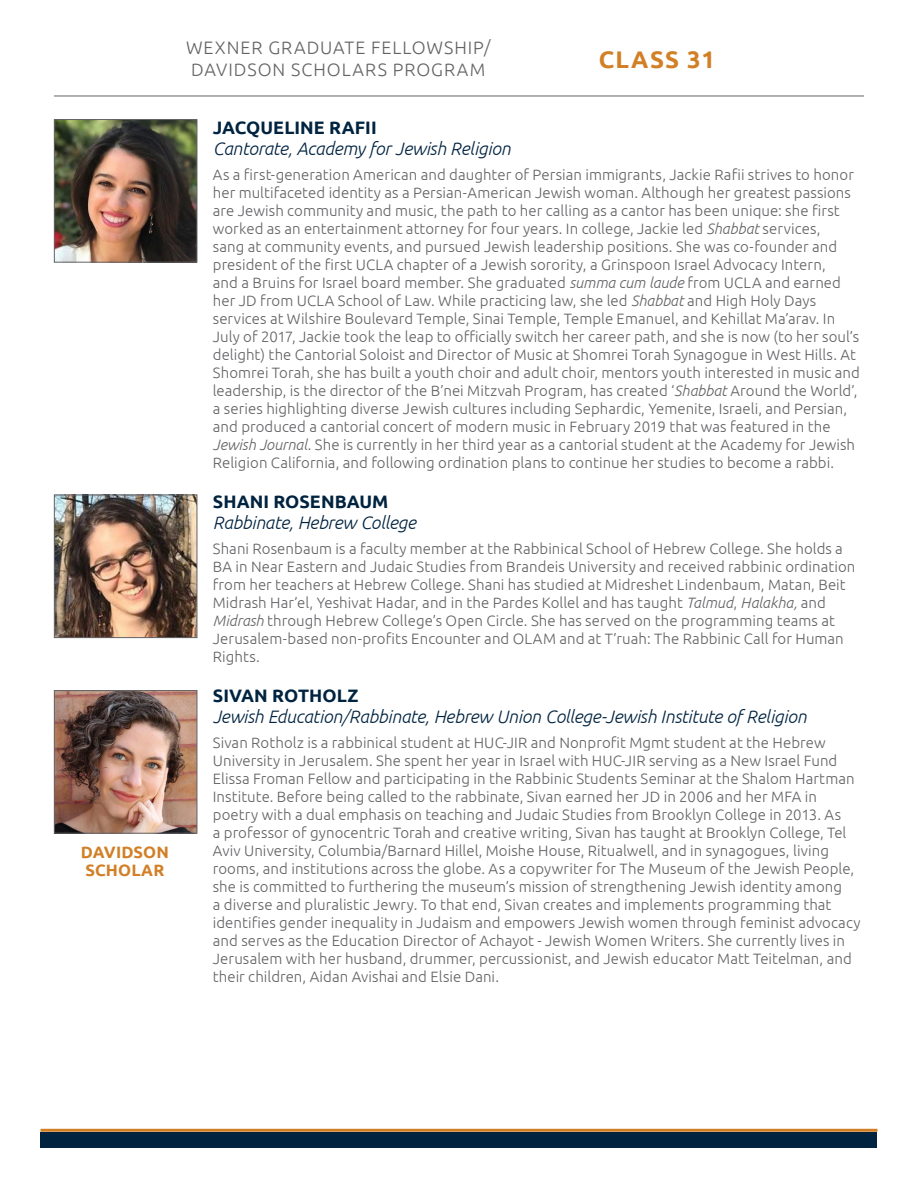
<style>
.page{position:relative;width:918px;height:1188px;background:#fff}
.page>*{position:absolute;margin:0;border:0;box-sizing:border-box;transform-origin:0 0}
.t1{font:700 24px "Ubuntu";letter-spacing:.05em;color:#d18027}
.University{font:italic 300 18px "Ubuntu";letter-spacing:-.01em;color:#002340}
.t2{font:300 18px/21.6px "Ubuntu";letter-spacing:.055em;color:#636366}
.Name{font:700 18px "Ubuntu";letter-spacing:.005em;color:#002340}
.t3{font:700 16.5px/18px "Ubuntu";letter-spacing:.005em;color:#d18027}
.Body_Copy{font:300 15px/18px "Ubuntu";letter-spacing:.005em;color:#636366}
.s1{font-style:italic}
</style>
<div class="page">
<hr style="left:54px;top:96px;width:810px;height:1px;background:#636366">
<div style="left:40px;top:1132px;width:838px;height:16px;background:#002340"></div>
<hr style="left:40px;top:1129px;width:838px;height:3px;background:#d18027">
<img style="left:56px;top:121px;width:139px;height:140px">
<div style="left:54px;top:119px;width:143px;height:144px;border:1px solid #636366"></div>
<img style="left:56px;top:497px;width:139px;height:139px">
<div style="left:54px;top:495px;width:143px;height:143px;border:1px solid #636366"></div>
<img style="left:56px;top:692px;width:139px;height:140px">
<div style="left:54px;top:690px;width:143px;height:144px;border:1px solid #636366"></div>
<p class="t3" style="left:81px;top:843px;width:89px">DAVIDSON<br>SCHOLAR</p>
<p class="t2" style="left:186px;top:37px;width:306px">WEXNER GRADUATE FELLOWSHIP/<br>DAVIDSON SCHOLARS PROGRAM</p>
<h1 class="t1" style="left:599px;top:45px;width:118px">CLASS 31</h1>
<p class="Name" style="left:213px;top:116px;width:165px">JACQUELINE RAFII</p>
<p class="University" style="left:213px;top:138px;width:299px">Cantorate, Academy for Jewish Religion</p>
<p class="Body_Copy" style="left:213px;top:165px;width:649px">As a first-generation American and daughter of Persian immigrants, Jackie Rafii strives to honor her multifaceted identity as a Persian-American Jewish woman. Although her greatest passions are Jewish community and music, the path to her calling as a cantor has been unique: she first worked as an entertainment attorney for four years. In college, Jackie led <span class="s1">Shabbat</span> services,<br>sang at community events, and pursued Jewish leadership positions. She was co-founder and president of the first UCLA chapter of a Jewish sorority, a Grinspoon Israel Advocacy Intern,<br>and a Bruins for Israel board member. She graduated <span class="s1">summa cum laude</span> from UCLA and earned her JD from UCLA School of Law. While practicing law, she led <span class="s1">Shabbat</span> and High Holy Days services at Wilshire Boulevard Temple, Sinai Temple, Temple Emanuel, and Kehillat Ma’arav. In July of 2017, Jackie took the leap to officially switch her career path, and she is now (to her soul’s delight) the Cantorial Soloist and Director of Music at Shomrei Torah Synagogue in West Hills. At Shomrei Torah, she has built a youth choir and adult choir, mentors youth interested in music and leadership, is the director of the B’nei Mitzvah Program, has created ‘<span class="s1">Shabbat</span> Around the World’, a series highlighting diverse Jewish cultures including Sephardic, Yemenite, Israeli, and Persian, and produced a cantorial concert of modern music in February 2019 that was featured in the <span class="s1">Jewish Journal</span>. She is currently in her third year as a cantorial student at the Academy for Jewish Religion California, and following ordination plans to continue her studies to become a rabbi.</p>
<p class="Name" style="left:213px;top:490px;width:177px">SHANI ROSENBAUM</p>
<p class="University" style="left:213px;top:512px;width:204px">Rabbinate, Hebrew College</p>
<p class="Body_Copy" style="left:213px;top:539px;width:644px">Shani Rosenbaum is a faculty member at the Rabbinical School of Hebrew College. She holds a BA in Near Eastern and Judaic Studies from Brandeis University and received rabbinic ordination from her teachers at Hebrew College. Shani has studied at Midreshet Lindenbaum, Matan, Beit Midrash Har’el, Yeshivat Hadar, and in the Pardes Kollel and has taught <span class="s1">Talmud</span>, <span class="s1">Halakha,</span> and <span class="s1">Midrash</span> through Hebrew College’s Open Circle. She has served on the programming teams at Jerusalem-based non-profits Encounter and OLAM and at T’ruah: The Rabbinic Call for Human Rights.</p>
<p class="Name" style="left:213px;top:684px;width:147px">SIVAN ROTHOLZ</p>
<p class="University" style="left:213px;top:706px;width:595px">Jewish Education/Rabbinate, Hebrew Union College-Jewish Institute of Religion</p>
<p class="Body_Copy" style="left:213px;top:733px;width:649px">Sivan Rotholz is a rabbinical student at HUC-JIR and Nonprofit Mgmt student at the Hebrew University in Jerusalem. She spent her year in Israel with HUC-JIR serving as a New Israel Fund Elissa Froman Fellow and participating in the Rabbinic Students Seminar at the Shalom Hartman Institute. Before being called to the rabbinate, Sivan earned her JD in 2006 and her MFA in poetry with a dual emphasis on teaching and Judaic Studies from Brooklyn College in 2013. As<br>a professor of gynocentric Torah and creative writing, Sivan has taught at Brooklyn College, Tel Aviv University, Columbia/Barnard Hillel, Moishe House, Ritualwell, and in synagogues, living rooms, and institutions across the globe. As a copywriter for The Museum of the Jewish People, she is committed to furthering the museum’s mission of strengthening Jewish identity among<br>a diverse and pluralistic Jewry. To that end, Sivan creates and implements programming that identifies gender inequality in Judaism and empowers Jewish women through feminist advocacy and serves as the Education Director of Achayot - Jewish Women Writers. She currently lives in Jerusalem with her husband, drummer, percussionist, and Jewish educator Matt Teitelman, and their children, Aidan Avishai and Elsie Dani.</p>
</div>
